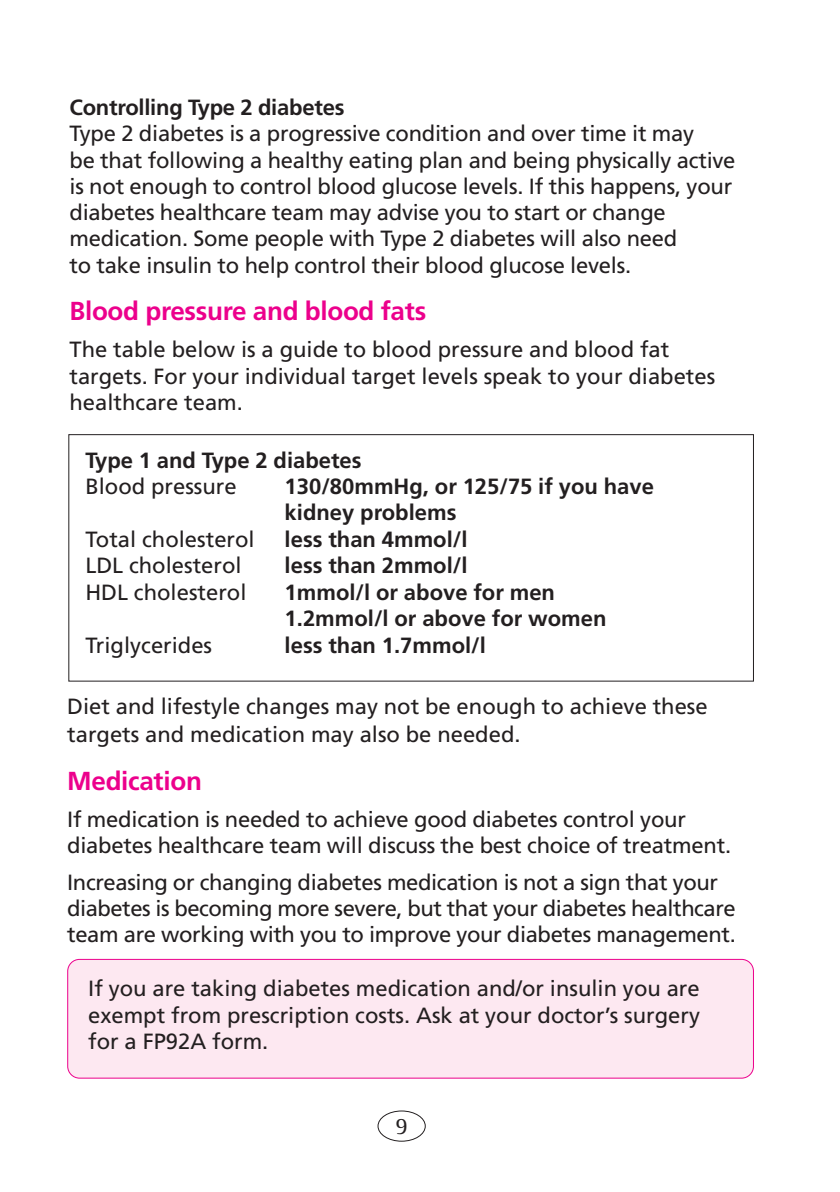
<style>
.page{position:relative;width:840px;height:1192px;background:#fff}
.page>*{position:absolute;margin:0;border:0;box-sizing:border-box;transform-origin:0 0}
.t1{font:700 26px "Frutiger";letter-spacing:-.01em;color:#ec008c}
.t2{font:24px "Agfa Rotis Semi Serif";color:#231f20}
.t3{font:22px/26.2px "Frutiger";letter-spacing:-.01em;color:#231f20}
.t4{font:700 22px/26.4px "Frutiger";color:#231f20}
</style>
<div class="page">
<div style="left:68px;top:959px;width:685px;height:119px;background:#fde8f1;border-radius:12px"></div>
<div style="left:67px;top:958px;width:686px;height:120px;border:2px solid #ec008c;border-radius:12px"></div>
<div style="left:377px;top:1110px;width:48px;height:31px;border:2px solid #231f20;border-radius:50%"></div>
<div style="left:68px;top:434px;width:685px;height:247px;border:1px solid #231f20"></div>
<p class="t4" style="left:69px;top:96px;width:276px">Controlling Type 2 diabetes</p>
<p class="t3" style="left:69px;top:122px;width:667px">Type 2 diabetes is a progressive condition and over time it may<br>be that following a healthy eating plan and being physically active is not enough to control blood glucose levels. If this happens, your diabetes healthcare team may advise you to start or change medication. Some people with Type 2 diabetes will also need<br>to take insulin to help control their blood glucose levels.</p>
<p class="t1" style="left:69px;top:300px;width:358px">Blood pressure and blood fats</p>
<p class="t3" style="left:69px;top:338px;width:647px">The table below is a guide to blood pressure and blood fat targets. For your individual target levels speak to your diabetes healthcare team.</p>
<p class="t4" style="left:85px;top:448px;width:277px">Type 1 and Type 2 diabetes</p>
<p class="t3" style="left:85px;top:475px;width:153px">Blood pressure</p>
<p class="t4" style="left:284px;top:475px;width:370px">130/80mmHg, or 125/75 if you have kidney problems</p>
<p class="t3" style="left:85px;top:528px;width:171px">Total cholesterol</p>
<p class="t4" style="left:284px;top:528px;width:184px">less than 4mmol/l</p>
<p class="t3" style="left:85px;top:554px;width:158px">LDL cholesterol</p>
<p class="t4" style="left:284px;top:554px;width:184px">less than 2mmol/l</p>
<p class="t3" style="left:85px;top:580px;width:163px">HDL cholesterol</p>
<p class="t4" style="left:284px;top:580px;width:323px">1mmol/l or above for men<br>1.2mmol/l or above for women</p>
<p class="t3" style="left:85px;top:633px;width:128px">Triglycerides</p>
<p class="t4" style="left:284px;top:633px;width:203px">less than 1.7mmol/l</p>
<p class="t3" style="left:67px;top:694px;width:641px;line-height:28px">Diet and lifestyle changes may not be enough to achieve these targets and medication may also be needed.</p>
<p class="t1" style="left:67px;top:770px;width:136px">Medication</p>
<p class="t3" style="left:67px;top:808px;width:665px">If medication is needed to achieve good diabetes control your diabetes healthcare team will discuss the best choice of treatment.</p>
<p class="t3" style="left:67px;top:871px;width:669px">Increasing or changing diabetes medication is not a sign that your diabetes is becoming more severe, but that your diabetes healthcare team are working with you to improve your diabetes management.</p>
<p class="t3" style="left:88px;top:977px;width:613px;text-align:justify">If you are taking diabetes medication and/or insulin you are exempt from prescription costs. Ask at your doctor’s surgery for a FP92A form.</p>
<p class="t2" style="left:395px;top:1115px;width:14px">9</p>
</div>
